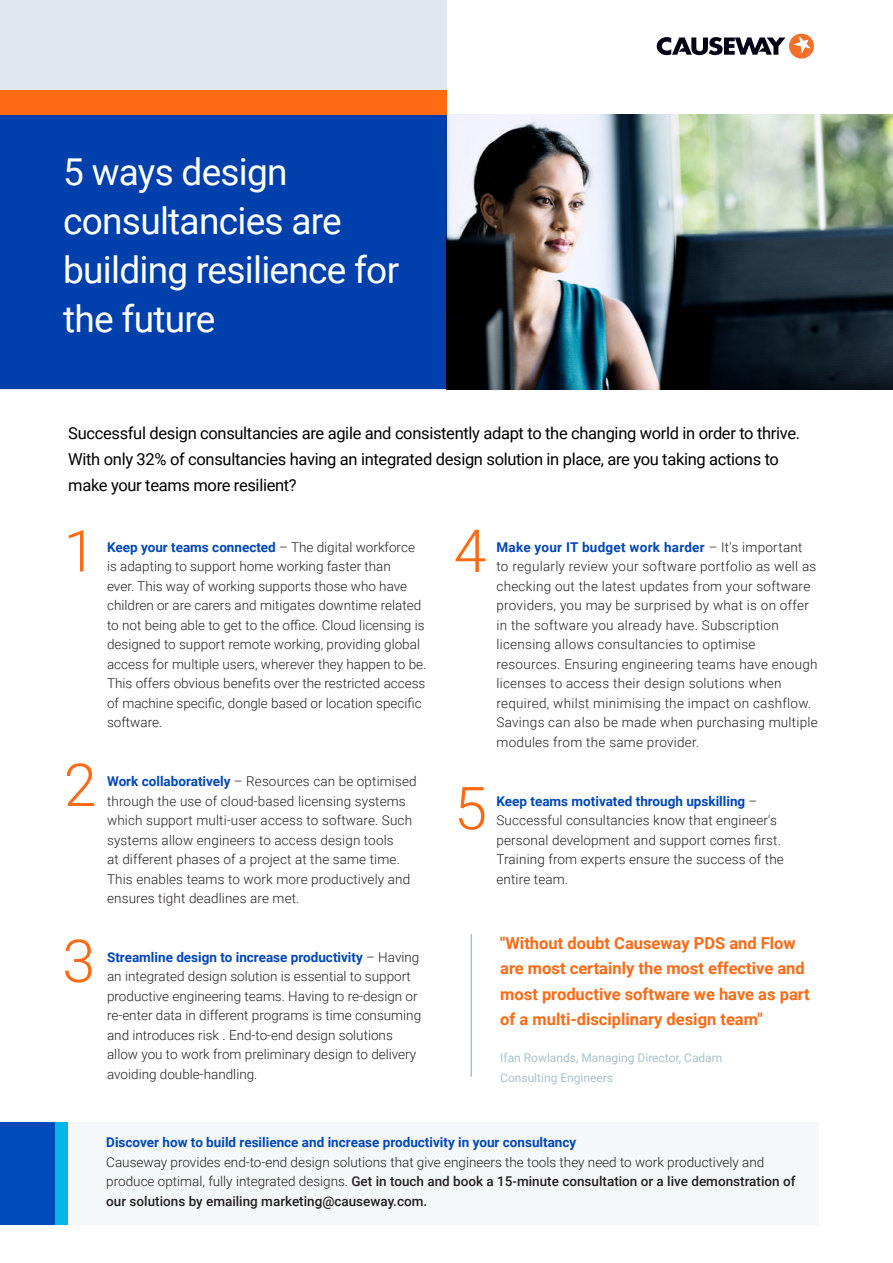
<style>
.page{position:relative;width:893px;height:1263px;background:#fff}
.page>*{position:absolute;margin:0;border:0;box-sizing:border-box;transform-origin:0 0}
.t1{font:300 59.25px "Roboto";color:#ff6a13}
.t2{font:300 57.9px "Roboto";color:#ff6a13}
.t3{font:37.05px/49.1px "Roboto";letter-spacing:-.02em;color:#fff}
.t4{font:16.5px/25.8px "Roboto";letter-spacing:-.02em;color:#000}
.t5{font:700 16.5px/25.5px "Roboto";color:#ff6a14}
.t6{font:300 13.5px/19.5px "Roboto";letter-spacing:.01em;color:#231f20}
.t7{font:12px/19.5px "Roboto";color:#aac1cb}
.s1{font-weight:700;color:#0047bb}
.s2{font-weight:500}
</style>
<div class="page">
<div style="left:68px;top:1122px;width:751px;height:102px;background:#f5f8f9"></div>
<div style="left:0;top:0;width:446px;height:389px;background:#e1e8ed"></div>
<div style="left:0;top:115px;width:446px;height:274px;background:#0040ad"></div>
<img style="left:446px;top:115px;width:446px;height:274px">
<svg style="left:657px;top:37px;width:128px;height:18px"></svg>
<div style="left:789px;top:34px;width:25px;height:25px;background:#f3702a;border-radius:50%"></div>
<svg style="left:793px;top:36px;width:18px;height:18px"></svg>
<div style="left:0;top:90px;width:446px;height:25px;background:#ff6a13"></div>
<hr style="left:470px;top:934px;width:2px;height:142px;background:#aac1cb">
<div style="left:0;top:1122px;width:61px;height:102px;background:#004abb"></div>
<div style="left:55px;top:1122px;width:13px;height:102px;background:#06b6e7"></div>
<p class="t3" style="left:63px;top:146px;width:337px">5 ways design consultancies are building resilience for the future</p>
<p class="t4" style="left:68px;top:420px;width:733px">Successful design consultancies are agile and consistently adapt to the changing world in order to thrive.<br>With only 32% of consultancies having an integrated design solution in place, are you taking actions to make your teams more resilient?</p>
<p class="t2" style="left:64px;top:510px;width:34px">1</p>
<p class="t6" style="left:107px;top:537px;width:321px"><span class="s1">Keep your teams connected</span> – The digital workforce is adapting to support home working faster than<br>ever. This way of working supports those who have children or are carers and mitigates downtime related to not being able to get to the office. Cloud licensing is designed to support remote working, providing global access for multiple users, wherever they happen to be.<br>This offers obvious benefits over the restricted access of machine specific, dongle based or location specific software.</p>
<p class="t1" style="left:64px;top:743px;width:34px">2</p>
<p class="t6" style="left:107px;top:771px;width:311px"><span class="s1">Work collaboratively</span> – Resources can be optimised through the use of cloud-based licensing systems which support multi-user access to software. Such systems allow engineers to access design tools<br>at different phases of a project at the same time.<br>This enables teams to work more productively and ensures tight deadlines are met.</p>
<p class="t1" style="left:62px;top:919px;width:34px">3</p>
<p class="t6" style="left:107px;top:946px;width:316px"><span class="s1">Streamline design to increase productivity</span> – Having an integrated design solution is essential to support productive engineering teams. Having to re-design or re-enter data in different programs is time consuming and introduces risk . End-to-end design solutions allow you to work from preliminary design to delivery avoiding double-handling.</p>
<p class="t1" style="left:454px;top:509px;width:34px">4</p>
<p class="t6" style="left:496px;top:537px;width:323px"><span class="s1">Make your IT budget work harder</span> – It's important to regularly review your software portfolio as well as checking out the latest updates from your software providers, you may be surprised by what is on offer in the software you already have. Subscription licensing allows consultancies to optimise resources. Ensuring engineering teams have enough licenses to access their design solutions when required, whilst minimising the impact on cashflow.<br>Savings can also be made when purchasing multiple modules from the same provider.</p>
<p class="t1" style="left:454px;top:767px;width:34px">5</p>
<p class="t6" style="left:496px;top:790px;width:289px"><span class="s1">Keep teams motivated through upskilling</span> – Successful consultancies know that engineer's personal development and support comes first.<br>Training from experts ensure the success of the entire team.</p>
<p class="t5" style="left:500px;top:929px;width:311px">"Without doubt Causeway PDS and Flow are most certainly the most effective and most productive software we have as part of a multi-disciplinary design team"</p>
<p class="t7" style="left:500px;top:1048px;width:224px">Ifan Rowlands, Managing Director, Cadarn<br>Consulting Engineers</p>
<p class="t6" style="left:106px;top:1132px;width:691px"><span class="s1">Discover how to build resilience and increase productivity in your consultancy<br></span>Causeway provides end-to-end design solutions that give engineers the tools they need to work productively and produce optimal, fully integrated designs. <span class="s2">Get in touch and book a 15-minute consultation or a live demonstration of our solutions by emailing marketing@causeway.com.</span></p>
</div>
